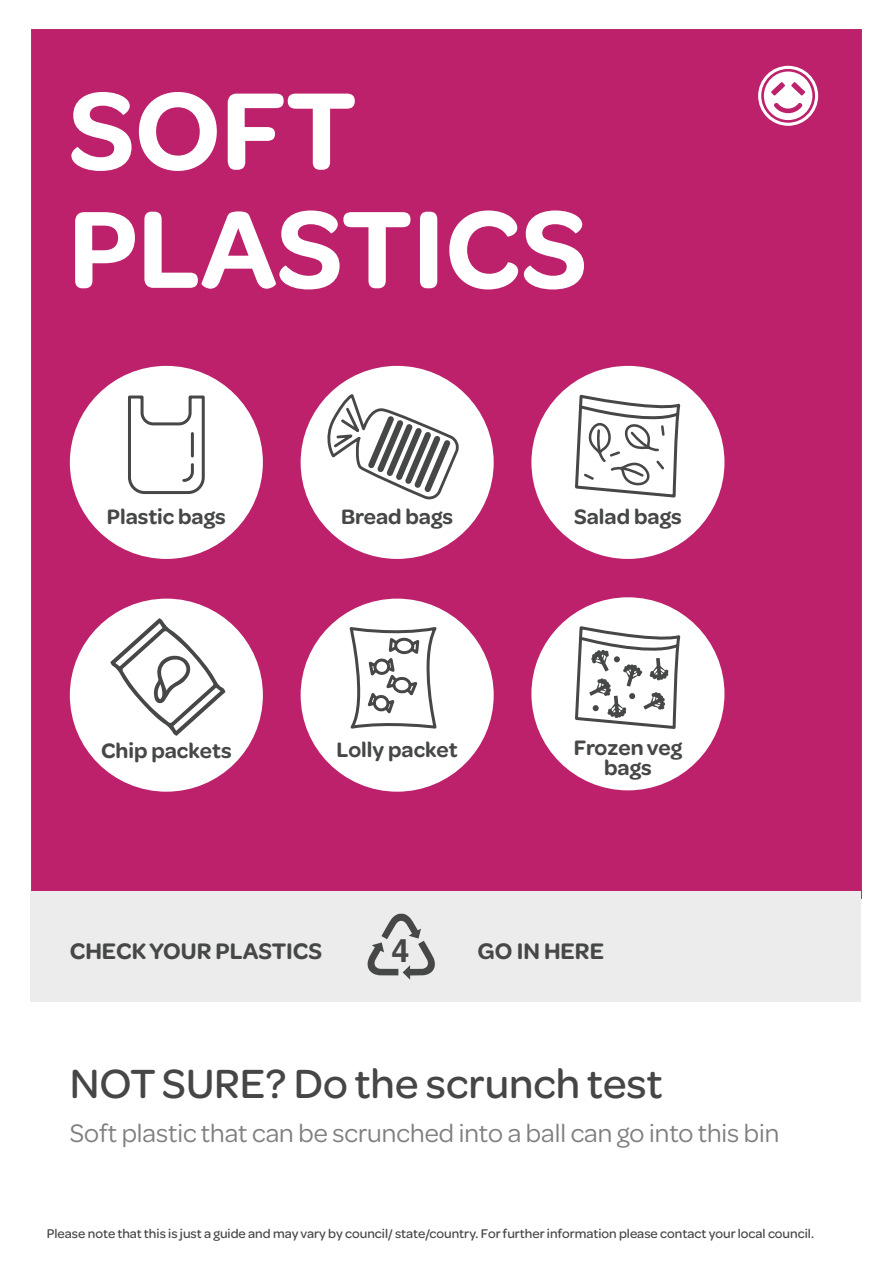
<style>
.page{position:relative;width:893px;height:1263px;background:#fff}
.page>*{position:absolute;margin:0;border:0;box-sizing:border-box;transform-origin:0 0}
.t1{font:600 117px/118.5px "Omnes";color:#fff}
.t2{font:500 43.5px "Omnes";color:#464647}
.t3{font:700 32.4px "Helvetica";color:#464747}
.t4{font:27px "Omnes";color:#7e7f7f}
.t5{font:600 24px "Omnes";color:#464747}
.t6{font:600 22.35px/19.5px "Omnes";color:#464747;text-align:center}
.t7{font:500 13.5px "Omnes";color:#464747}
</style>
<div class="page">
<div style="left:31px;top:29px;width:831px;height:870px;background:#bd216b;border:2px solid #bc246c"></div>
<svg style="left:758px;top:66px;width:60px;height:60px"></svg>
<div style="left:70px;top:366px;width:193px;height:193px;background:#fff;border-radius:50%"></div>
<svg style="left:128px;top:395px;width:77px;height:99px"></svg>
<hr style="left:191px;top:433px;width:3px;height:23px;background:#464747">
<div style="left:531px;top:366px;width:193px;height:193px;background:#fff;border-radius:50%"></div>
<svg style="left:575px;top:394px;width:106px;height:104px"></svg>
<div style="left:531px;top:597px;width:193px;height:193px;background:#fff;border-radius:50%"></div>
<svg style="left:575px;top:626px;width:106px;height:103px"></svg>
<div style="left:301px;top:366px;width:193px;height:193px;background:#fff;border-radius:50%"></div>
<svg style="left:323px;top:392px;width:136px;height:108px"></svg>
<div style="left:70px;top:599px;width:193px;height:193px;background:#fff;border-radius:50%"></div>
<svg style="left:110px;top:618px;width:115px;height:118px"></svg>
<div style="left:301px;top:599px;width:193px;height:193px;background:#fff;border-radius:50%"></div>
<svg style="left:349px;top:627px;width:88px;height:102px"></svg>
<svg style="left:395px;top:639px;width:18px;height:14px"></svg>
<div style="left:394px;top:637px;width:21px;height:17px;border:3px solid #464747;border-radius:50%"></div>
<div style="left:30px;top:891px;width:831px;height:110px;background:#ececec"></div>
<svg style="left:368px;top:914px;width:67px;height:65px"></svg>
<h1 class="t1" style="left:68px;top:64px;width:520px">SOFT<br>PLASTICS</h1>
<h3 class="t6" style="left:107px;top:505px;width:121px">Plastic bags</h3>
<h3 class="t6" style="left:574px;top:505px;width:109px">Salad bags</h3>
<h3 class="t6" style="left:341px;top:505px;width:114px">Bread bags</h3>
<h3 class="t6" style="left:101px;top:739px;width:132px">Chip packets</h3>
<h3 class="t6" style="left:337px;top:738px;width:123px">Lolly packet</h3>
<h3 class="t6" style="left:574px;top:737px;width:110px">Frozen veg bags</h3>
<h3 class="t5" style="left:70px;top:935px;width:254px">CHECK YOUR PLASTICS</h3>
<h3 class="t3" style="left:391px;top:937px;width:20px">4</h3>
<h3 class="t5" style="left:478px;top:935px;width:128px">GO IN HERE</h3>
<h2 class="t2" style="left:70px;top:1054px;width:594px">NOT SURE? Do the scrunch test</h2>
<h3 class="t4" style="left:70px;top:1115px;width:711px">Soft plastic that can be scrunched into a ball can go into this bin</h3>
<p class="t7" style="left:47px;top:1224px;width:769px">Please note that this is just a guide and may vary by council/ state/country. For further information please contact your local council.</p>
</div>
